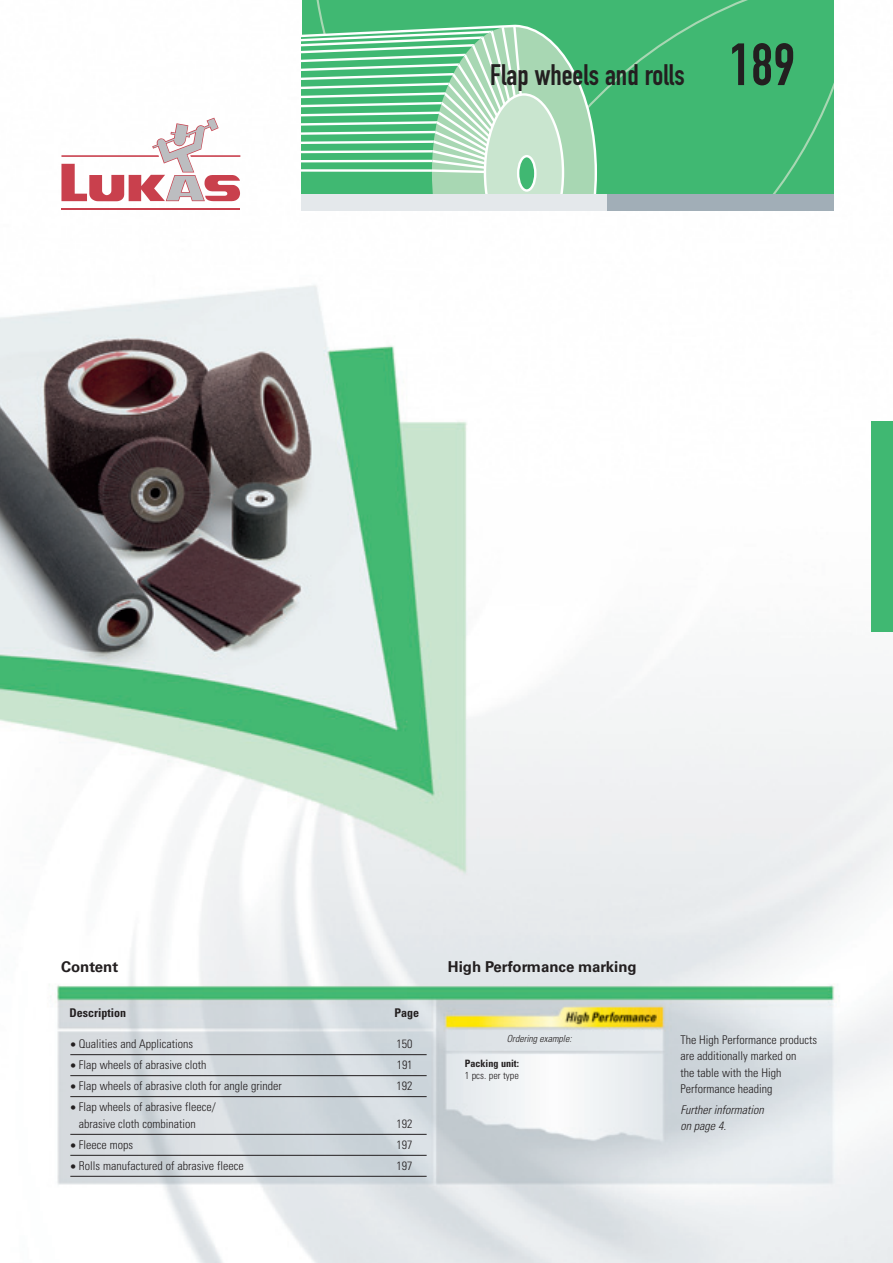
<style>
.page{position:relative;width:893px;height:1263px;background:#fff}
.page>*{position:absolute;margin:0;border:0;box-sizing:border-box;transform-origin:0 0}
.t1{font:58.5px "DIN Engschrift";color:#231f20}
.t2{font:29.25px "DIN Engschrift";color:#231f20}
.t3{font:700 15px "Univers CE";color:#231f20}
.t4{font:300 condensed 12px/16.5px "Univers";color:#231f20}
.t5{font:italic 300 condensed 12px/16.5px "Univers";color:#231f20}
.t6{font:700 condensed 12px "Univers";color:#231f20}
.t7{font:700 condensed 10.2px "Univers";color:#231f20}
.t8{font:300 condensed 10.2px "Univers";color:#231f20}
.t9{font:italic 300 condensed 9.75px "Univers";color:#231f20}
</style>
<div class="page">
<img style="left:0;top:0;width:893px;height:1263px">
<hr style="left:61px;top:208px;width:179px;height:2px;background:#c9404d">
<svg style="left:61px;top:118px;width:179px;height:83px"></svg>
<div style="left:302px;top:0;width:531px;height:194px;background:#40b872"></div>
<svg style="left:598px;top:0;width:150px;height:99px"></svg>
<svg style="left:773px;top:85px;width:60px;height:109px"></svg>
<svg style="left:302px;top:23px;width:296px;height:171px"></svg>
<div style="left:607px;top:194px;width:226px;height:16px;background:#a1aeb7"></div>
<div style="left:302px;top:194px;width:305px;height:16px;background:#e4e8eb"></div>
<div style="left:872px;top:421px;width:21px;height:210px;background:#40b872"></div>
<hr style="left:70px;top:1054px;width:357px;height:1px;background:#231f20">
<hr style="left:70px;top:1075px;width:357px;height:1px;background:#231f20">
<hr style="left:70px;top:1096px;width:357px;height:1px;background:#231f20">
<hr style="left:70px;top:1134px;width:357px;height:1px;background:#231f20">
<hr style="left:70px;top:1155px;width:357px;height:1px;background:#231f20">
<hr style="left:70px;top:1176px;width:357px;height:1px;background:#231f20">
<h2 class="t2" style="left:490px;top:64px;width:196px">Flap wheels and rolls</h2>
<h1 class="t1" style="left:729px;top:43px;width:68px">189</h1>
<p class="t3" style="left:61px;top:961px;width:59px">Content</p>
<p class="t3" style="left:448px;top:961px;width:190px">High Performance marking</p>
<p class="t6" style="left:70px;top:1008px;width:58px">Description</p>
<p class="t6" style="left:395px;top:1008px;width:26px">Page</p>
<p class="t4" style="left:70px;top:1037px;width:124px">• Qualities and Applications</p>
<p class="t4" style="left:397px;top:1037px;width:17px">150</p>
<p class="t4" style="left:70px;top:1058px;width:138px">• Flap wheels of abrasive cloth</p>
<p class="t4" style="left:397px;top:1058px;width:17px">191</p>
<p class="t4" style="left:70px;top:1079px;width:213px">• Flap wheels of abrasive cloth for angle grinder</p>
<p class="t4" style="left:397px;top:1079px;width:17px">192</p>
<p class="t4" style="left:79px;top:1099px;width:138px;text-indent:-8px">• Flap wheels of abrasive fleece/ abrasive cloth combination</p>
<p class="t9" style="left:507px;top:1035px;width:68px">Ordering example:</p>
<p class="t7" style="left:465px;top:1060px;width:56px">Packing unit:</p>
<p class="t8" style="left:465px;top:1072px;width:56px">1 pcs. per type</p>
<p class="t4" style="left:397px;top:1116px;width:17px">192</p>
<p class="t4" style="left:70px;top:1137px;width:64px">• Fleece mops</p>
<p class="t4" style="left:397px;top:1137px;width:17px">197</p>
<p class="t4" style="left:70px;top:1158px;width:175px">• Rolls manufactured of abrasive fleece</p>
<p class="t4" style="left:397px;top:1158px;width:17px">197</p>
<p class="t4" style="left:680px;top:1032px;width:138px">The High Performance products are additionally marked on<br>the table with the High<br>Performance heading</p>
<p class="t5" style="left:680px;top:1102px;width:87px">Furtherinformation on page 4.</p>
</div>
